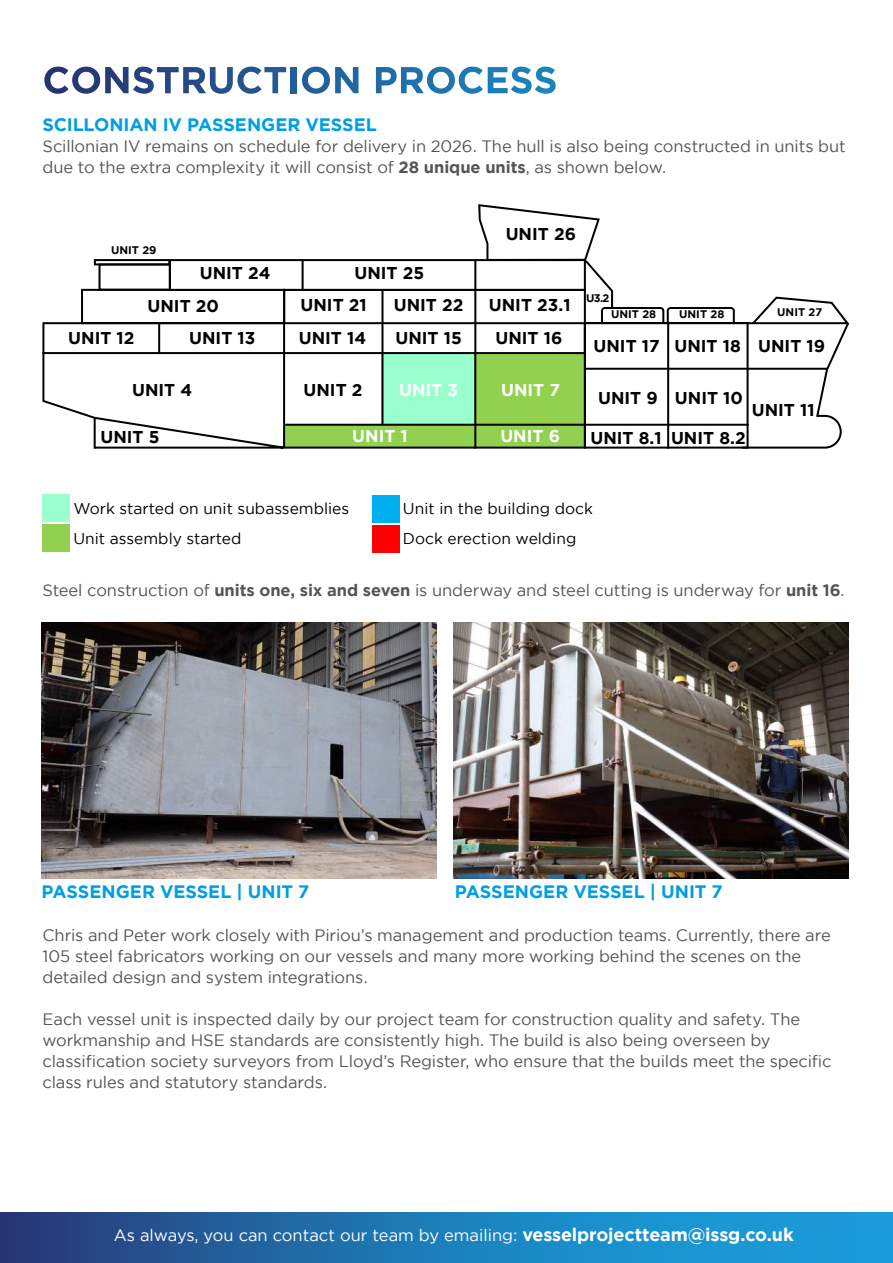
<style>
.page{position:relative;width:893px;height:1263px;background:#fff}
.page>*{position:absolute;margin:0;border:0;box-sizing:border-box;transform-origin:0 0}
.t1{font:700 18px "Gotham";letter-spacing:-.005em;color:#009ee3}
.t2{font:700 17.1px/32.1px "Gotham";color:#010202}
.t3{font:700 17.1px "Gotham";color:#fff}
.t4{font:16.5px/21px "Gotham";letter-spacing:-.005em;color:#555554}
.t5{font:16.5px "Gotham";color:#fff}
.t6{font:15.6px/29.8px "Gotham";color:#000}
.t7{font:700 11.1px "Gotham";color:#010202}
.s1{font-weight:700}
.s2{font-weight:700;font-size:18px}
</style>
<div class="page">
<img style="left:0;top:1213px;width:893px;height:50px">
<div style="left:382px;top:353px;width:92px;height:71px;background:#9affcc"></div>
<div style="left:284px;top:425px;width:192px;height:22px;background:#92d050"></div>
<img style="left:44px;top:67px;width:25px;height:27px">
<img style="left:72px;top:67px;width:28px;height:27px">
<img style="left:105px;top:67px;width:24px;height:26px">
<img style="left:133px;top:67px;width:21px;height:27px">
<img style="left:157px;top:67px;width:22px;height:26px">
<img style="left:183px;top:67px;width:23px;height:26px">
<img style="left:210px;top:67px;width:23px;height:27px">
<img style="left:237px;top:67px;width:25px;height:27px">
<img style="left:264px;top:67px;width:22px;height:26px">
<img style="left:291px;top:67px;width:6px;height:26px">
<img style="left:302px;top:67px;width:28px;height:27px">
<img style="left:335px;top:67px;width:23px;height:26px">
<img style="left:376px;top:67px;width:21px;height:26px">
<img style="left:401px;top:67px;width:23px;height:26px">
<img style="left:427px;top:67px;width:28px;height:27px">
<img style="left:459px;top:67px;width:24px;height:27px">
<img style="left:488px;top:67px;width:20px;height:26px">
<img style="left:511px;top:67px;width:21px;height:27px">
<img style="left:535px;top:67px;width:21px;height:27px">
<img style="left:41px;top:623px;width:395px;height:255px">
<img style="left:454px;top:623px;width:394px;height:255px">
<div style="left:43px;top:494px;width:27px;height:27px;background:#9affcc"></div>
<div style="left:43px;top:524px;width:27px;height:27px;background:#92d050"></div>
<div style="left:372px;top:495px;width:27px;height:28px;background:#00afef"></div>
<div style="left:372px;top:525px;width:27px;height:28px;background:#f00"></div>
<div style="left:169px;top:259px;width:417px;height:32px;border:2px solid #010202"></div>
<div style="left:42px;top:322px;width:544px;height:32px;border:2px solid #010202"></div>
<div style="left:81px;top:289px;width:204px;height:35px;border:2px solid #010202"></div>
<div style="left:94px;top:259px;width:76px;height:6px;border:2px solid #010202"></div>
<div style="left:99px;top:263px;width:72px;height:28px;border:2px solid #010202"></div>
<hr style="left:302px;top:260px;width:2px;height:30px;background:#010202">
<hr style="left:285px;top:424px;width:464px;height:2px;background:#010202">
<hr style="left:474px;top:260px;width:2px;height:189px;background:#010202">
<hr style="left:381px;top:291px;width:2px;height:134px;background:#010202">
<hr style="left:158px;top:324px;width:2px;height:29px;background:#010202">
<svg style="left:42px;top:350px;width:267px;height:99px"></svg>
<hr style="left:94px;top:418px;width:2px;height:31px;background:#010202">
<svg style="left:477px;top:204px;width:373px;height:245px"></svg>
<p class="t1" style="left:43px;top:116px;width:336px">SCILLONIAN IV PASSENGER VESSEL</p>
<p class="t4" style="left:43px;top:137px;width:805px">Scillonian IV remains on schedule for delivery in 2026. The hull is also being constructed in units but due to the extra complexity it will consist of <span class="s1">28 unique units</span>, as shown below.</p>
<p class="t7" style="left:111px;top:245px;width:47px">UNIT 29</p>
<p class="t2" style="left:506px;top:218px;width:72px">UNIT 26</p>
<p class="t2" style="left:200px;top:258px;width:72px">UNIT 24</p>
<p class="t2" style="left:301px;top:258px;width:125px;text-indent:54px">UNIT 25<br>UNIT 21</p>
<p class="t2" style="left:394px;top:290px;width:71px">UNIT 22</p>
<p class="t2" style="left:489px;top:290px;width:83px">UNIT 23.1</p>
<p class="t2" style="left:148px;top:290px;width:73px">UNIT 20</p>
<p class="t2" style="left:68px;top:323px;width:68px">UNIT 12</p>
<p class="t2" style="left:189px;top:323px;width:68px">UNIT 13</p>
<p class="t2" style="left:299px;top:323px;width:69px">UNIT 14</p>
<p class="t2" style="left:395px;top:323px;width:68px">UNIT 15</p>
<p class="t2" style="left:495px;top:323px;width:68px">UNIT 16</p>
<p class="t7" style="left:586px;top:293px;width:25px">U3.2</p>
<p class="t7" style="left:611px;top:310px;width:47px">UNIT 28</p>
<p class="t7" style="left:679px;top:310px;width:47px">UNIT 28</p>
<p class="t7" style="left:777px;top:307px;width:47px">UNIT 27</p>
<p class="t2" style="left:594px;top:331px;width:233px">UNIT 17 UNIT 18 UNIT 19</p>
<p class="t2" style="left:303px;top:374px;width:60px">UNIT 2</p>
<p class="t3" style="left:501px;top:382px;width:60px">UNIT 7</p>
<p class="t3" style="left:399px;top:382px;width:60px">UNIT 3</p>
<p class="t2" style="left:132px;top:374px;width:62px">UNIT 4</p>
<p class="t2" style="left:100px;top:421px;width:61px">UNIT 5</p>
<p class="t2" style="left:590px;top:422px;width:157px">UNIT 8.1 UNIT 8.2</p>
<p class="t2" style="left:598px;top:382px;width:146px">UNIT 9 UNIT 10</p>
<p class="t3" style="left:500px;top:428px;width:61px">UNIT 6</p>
<p class="t3" style="left:352px;top:428px;width:57px">UNIT 1</p>
<p class="t2" style="left:752px;top:394px;width:64px">UNIT 11</p>
<p class="t6" style="left:73px;top:495px;width:277px">Work started on unit subassemblies<br>Unit assembly started</p>
<p class="t6" style="left:403px;top:495px;width:191px">Unit in the building dock<br>Dock erection welding</p>
<p class="t4" style="left:43px;top:580px;width:803px">Steel construction of <span class="s1">units one, six and seven</span> is underway and steel cutting is underway for <span class="s1">unit 16</span>.</p>
<p class="t1" style="left:41px;top:884px;width:269px">PASSENGER VESSEL | UNIT 7</p>
<p class="t1" style="left:455px;top:884px;width:269px">PASSENGER VESSEL | UNIT 7</p>
<p class="t4" style="left:43px;top:924px;width:790px">Chris and Peter work closely with Piriou’s management and production teams. Currently, there are<br>105 steel fabricators working on our vessels and many more working behind the scenes on the detailed design and system integrations.</p>
<p class="t4" style="left:43px;top:1010px;width:791px">Each vessel unit is inspected daily by our project team for construction quality and safety. The workmanship and HSE standards are consistently high. The build is also being overseen by classification society surveyors from Lloyd’s Register, who ensure that the builds meet the specific class rules and statutory standards.</p>
<p class="t5" style="left:114px;top:1229px;width:681px">As always, you can contact our team by emailing: <span class="s2">vesselprojectteam@issg.co.uk</span></p>
</div>
